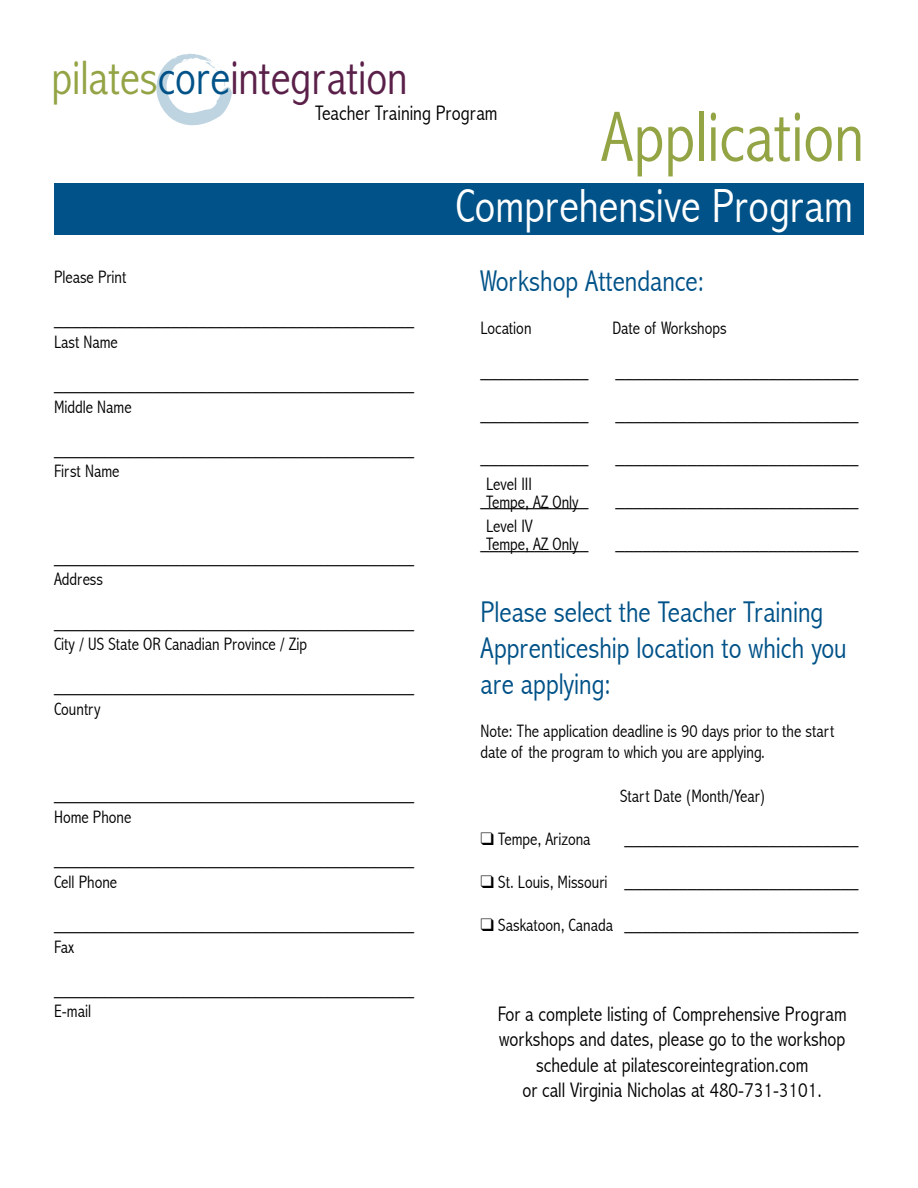
<style>
.page{position:relative;width:918px;height:1188px;background:#fff}
.page>*{position:absolute;margin:0;border:0;box-sizing:border-box;transform-origin:0 0}
.t1{font:300 condensed 72px "Abadi";color:#93a445}
.t2{font:300 condensed 48.9px "Abadi";color:#5a2049}
.t3{font:300 condensed 48px "Abadi";color:#fff}
.t4{font:300 condensed 30px/36px "Abadi";color:#005288}
.t5{font:300 condensed 21px/25.2px "Abadi";color:#000;text-align:center}
.t6{font:300 condensed 18px/21.6px "Abadi";color:#000}
.s1{color:#93a445}
.s2{color:#005288}
</style>
<div class="page">
<div style="left:54px;top:183px;width:810px;height:52px;background:#005288"></div>
<svg style="left:156px;top:54px;width:76px;height:71px"></svg>
<h2 class="t2" style="left:51px;top:50px;width:358px"><span class="s1">pilates</span><span class="s2">core</span>integration</h2>
<p class="t5" style="left:315px;top:100px;width:184px">Teacher Training Program</p>
<h1 class="t1" style="left:601px;top:95px;width:264px">Application</h1>
<h3 class="t3" style="left:455px;top:178px;width:399px">Comprehensive Program</h3>
<p class="t6" style="left:54px;top:266px;width:74px">Please Print</p>
<p class="t6" style="left:54px;top:309px;width:361px">________________________________________<br>Last Name</p>
<p class="t6" style="left:54px;top:374px;width:361px">________________________________________<br>Middle Name</p>
<p class="t6" style="left:54px;top:439px;width:361px">________________________________________<br>First Name</p>
<p class="t6" style="left:54px;top:547px;width:361px">________________________________________<br>Address</p>
<p class="t6" style="left:54px;top:612px;width:361px">________________________________________<br>City / US State OR Canadian Province / Zip</p>
<p class="t6" style="left:54px;top:677px;width:361px">________________________________________<br>Country</p>
<p class="t6" style="left:54px;top:785px;width:361px">________________________________________<br>Home Phone</p>
<p class="t6" style="left:54px;top:849px;width:361px">________________________________________<br>Cell Phone</p>
<p class="t6" style="left:54px;top:914px;width:361px">________________________________________<br>Fax</p>
<p class="t6" style="left:54px;top:979px;width:361px">________________________________________<br>E-mail</p>
<h3 class="t4" style="left:481px;top:263px;width:225px">Workshop Attendance:</h3>
<p class="t6" style="left:481px;top:318px;width:53px">Location</p>
<p class="t6" style="left:612px;top:318px;width:116px">Date of Workshops</p>
<p class="t6" style="left:481px;top:361px;width:109px">____________</p>
<p class="t6" style="left:616px;top:361px;width:244px">___________________________</p>
<p class="t6" style="left:481px;top:404px;width:109px">____________</p>
<p class="t6" style="left:616px;top:404px;width:244px">___________________________</p>
<p class="t6" style="left:481px;top:447px;width:109px">____________</p>
<p class="t6" style="left:616px;top:447px;width:244px">___________________________</p>
<p class="t6" style="left:486px;top:475px;width:94px;line-height:18px">Level III<br>Tempe, AZ Only</p>
<p class="t6" style="left:486px;top:517px;width:94px;line-height:18px">Level IV<br>Tempe, AZ Only</p>
<p class="t6" style="left:481px;top:490px;width:109px">____________</p>
<p class="t6" style="left:616px;top:490px;width:244px">___________________________</p>
<p class="t6" style="left:481px;top:534px;width:109px">____________</p>
<p class="t6" style="left:616px;top:534px;width:244px">___________________________</p>
<h3 class="t4" style="left:481px;top:594px;width:368px">Please select the Teacher Training<br>Apprenticeship location to which you are applying:</h3>
<p class="t6" style="left:481px;top:720px;width:355px">Note: The application deadline is 90 days prior to the start date of the program to which you are applying.</p>
<p class="t6" style="left:620px;top:785px;width:147px">Start Date (Month/Year)</p>
<p class="t6" style="left:481px;top:828px;width:112px">❑ Tempe, Arizona</p>
<p class="t6" style="left:625px;top:828px;width:236px">__________________________</p>
<p class="t6" style="left:481px;top:871px;width:380px">❑ St. Louis, Missouri __________________________</p>
<p class="t6" style="left:481px;top:914px;width:380px">❑ Saskatoon, Canada __________________________</p>
<p class="t5" style="left:498px;top:1002px;width:351px">For a complete listing of Comprehensive Program workshops and dates, please go to the workshop schedule at pilatescoreintegration.com<br>or call Virginia Nicholas at 480-731-3101.</p>
</div>
